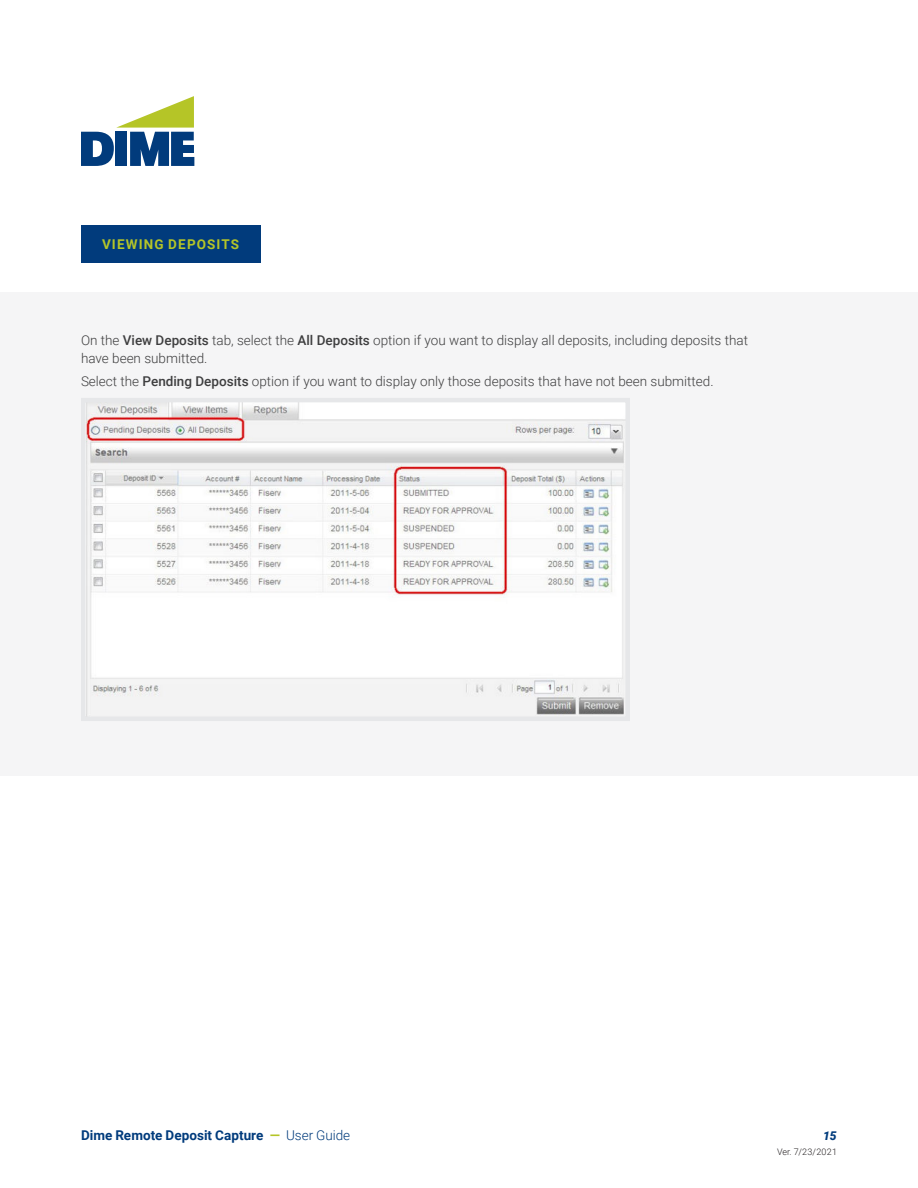
<style>
.page{position:relative;width:918px;height:1188px;background:#fff}
.page>*{position:absolute;margin:0;border:0;box-sizing:border-box;transform-origin:0 0}
.t1{font:300 13.5px/18px "Roboto";color:#3e3e3f}
.t2{font:700 13.5px "Roboto";color:#013b7c}
.t3{font:700 13.5px "Roboto";letter-spacing:.08em;color:#b5c527}
.t4{font:italic 900 12px "Roboto";color:#013b7c}
.t5{font:300 9px "Roboto";letter-spacing:.015em;color:#231f20}
.s1{font-weight:500}
.s2{color:#b5c527}
.s3{font-weight:300}
</style>
<div class="page">
<svg style="left:81px;top:96px;width:113px;height:70px"></svg>
<div style="left:0;top:292px;width:918px;height:483px;background:#f5f5f6"></div>
<div style="left:81px;top:225px;width:179px;height:38px;background:#013b7c"></div>
<img style="left:87px;top:404px;width:537px;height:311px">
<div style="left:81px;top:398px;width:549px;height:323px;border:5px solid #e6e7e9"></div>
<p class="t3" style="left:102px;top:238px;width:139px">VIEWING DEPOSITS</p>
<p class="t1" style="left:81px;top:332px;width:669px">On the <span class="s1">View Deposits</span> tab, select the <span class="s1">All Deposits</span> option if you want to display all deposits, including deposits that have been submitted.</p>
<p class="t1" style="left:81px;top:373px;width:634px">Select the <span class="s1">Pending Deposits</span> option if you want to display only those deposits that have not been submitted.</p>
<p class="t2" style="left:81px;top:1130px;width:271px">Dime Remote Deposit Capture <span class="s2">—</span> <span class="s3">User Guide</span></p>
<p class="t4" style="left:823px;top:1129px;width:15px">15</p>
<p class="t5" style="left:777px;top:1146px;width:61px">Ver. 7/23/2021</p>
</div>
